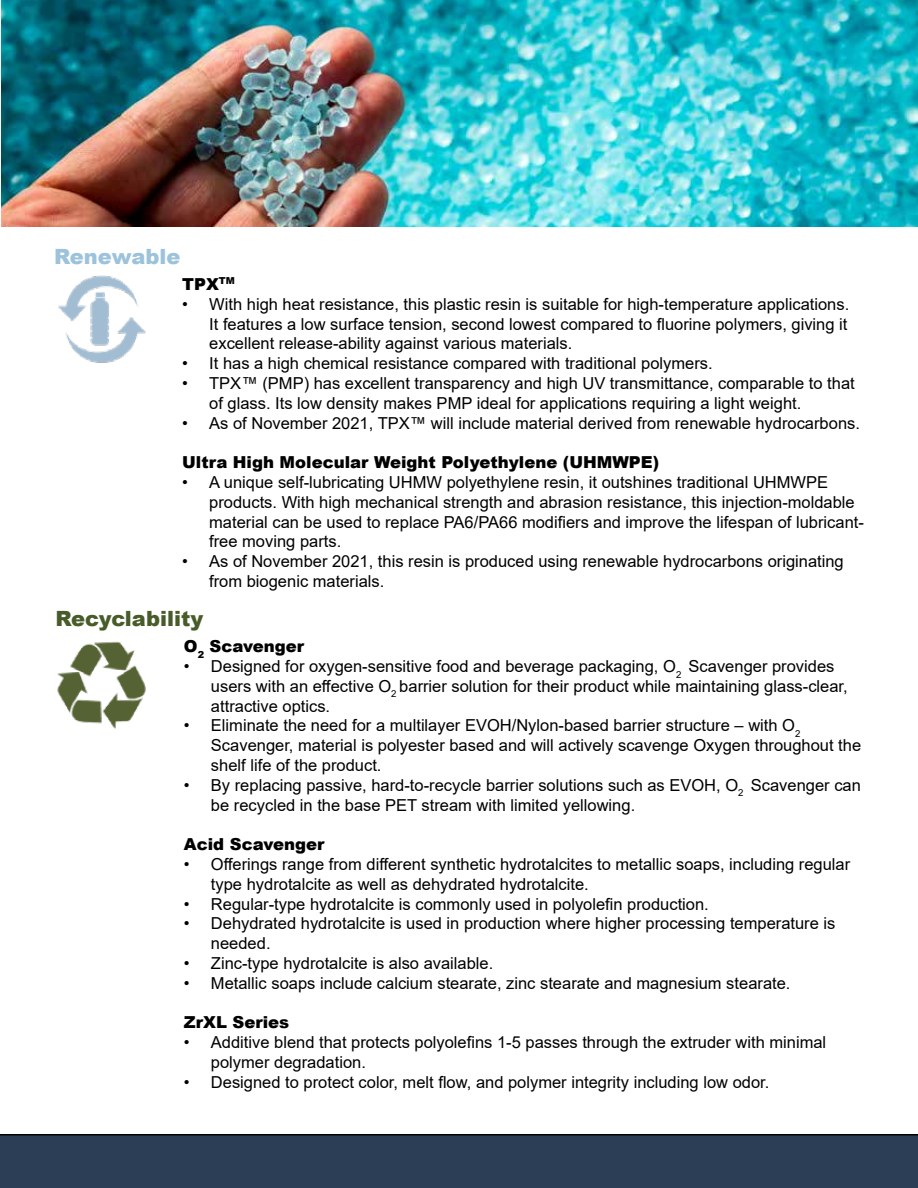
<style>
.page{position:relative;width:918px;height:1188px;background:#fff}
.page>*{position:absolute;margin:0;border:0;box-sizing:border-box;transform-origin:0 0}
.t1{font:900 21px "Arial";color:#485c2a}
.t2{font:900 21px "Arial";color:#9cc3db}
.t3{font:16.5px/19.8px "Arial";color:#000}
.t4{font:900 16.5px "Arial";color:#000}
</style>
<div class="page">
<div style="left:0;top:1134px;width:918px;height:54px;background:#2c3e56"></div>
<img style="left:1px;top:0;width:917px;height:227px">
<img style="left:57px;top:641px;width:89px;height:88px">
<img style="left:58px;top:275px;width:88px;height:88px">
<p class="t2" style="left:54px;top:241px;width:128px">Renewable</p>
<p class="t4" style="left:182px;top:272px;width:54px">TPX<sup>TM</sup></p>
<p class="t3" style="left:209px;top:294px;width:642px;text-align:justify;text-indent:-27px">• With high heat resistance, this plastic resin is suitable for high-temperature applications.<br>It features a low surface tension, second lowest compared to fluorine polymers, giving it excellent release-ability against various materials.</p>
<p class="t3" style="left:182px;top:353px;width:532px">• It has a high chemical resistance compared with traditional polymers.</p>
<p class="t3" style="left:209px;top:373px;width:647px;text-indent:-27px">• TPX™ (PMP) has excellent transparency and high UV transmittance, comparable to that of glass. Its low density makes PMP ideal for applications requiring a light weight.</p>
<p class="t3" style="left:182px;top:413px;width:679px">• As of November 2021, TPX™ will include material derived from renewable hydrocarbons.</p>
<p class="t4" style="left:182px;top:450px;width:478px">Ultra High Molecular Weight Polyethylene (UHMWPE)</p>
<p class="t3" style="left:209px;top:472px;width:656px;text-indent:-27px">• A unique self-lubricating UHMW polyethylene resin, it outshines traditional UHMWPE products. With high mechanical strength and abrasion resistance, this injection-moldable material can be used to replace PA6/PA66 modifiers and improve the lifespan of lubricant&shy;free moving parts.</p>
<p class="t3" style="left:209px;top:551px;width:636px;text-indent:-27px">• As of November 2021, this resin is produced using renewable hydrocarbons originating from biogenic materials.</p>
<p class="t1" style="left:56px;top:604px;width:149px">Recyclability</p>
<p class="t4" style="left:184px;top:634px;width:122px">O<sub>2</sub> Scavenger</p>
<p class="t3" style="left:211px;top:656px;width:638px;text-indent:-27px">• Designed for oxygen-sensitive food and beverage packaging, O<sub>2</sub> Scavenger provides users with an effective O<sub>2</sub> barrier solution for their product while maintaining glass-clear, attractive optics.</p>
<p class="t3" style="left:211px;top:716px;width:652px;text-indent:-27px">• Eliminate the need for a multilayer EVOH/Nylon-based barrier structure – with O<sub>2<br></sub>Scavenger, material is polyester based and will actively scavenge Oxygen throughout the shelf life of the product.</p>
<p class="t3" style="left:211px;top:775px;width:651px;text-indent:-27px">• By replacing passive, hard-to-recycle barrier solutions such as EVOH, O<sub>2</sub> Scavenger can be recycled in the base PET stream with limited yellowing.</p>
<p class="t4" style="left:184px;top:832px;width:142px">Acid Scavenger</p>
<p class="t3" style="left:211px;top:854px;width:641px;text-indent:-27px">• Offerings range from different synthetic hydrotalcites to metallic soaps, including regular type hydrotalcite as well as dehydrated hydrotalcite.</p>
<p class="t3" style="left:184px;top:894px;width:526px">• Regular-type hydrotalcite is commonly used in polyolefin production.</p>
<p class="t3" style="left:211px;top:914px;width:626px;text-indent:-27px">• Dehydrated hydrotalcite is used in production where higher processing temperature is needed.</p>
<p class="t3" style="left:184px;top:953px;width:311px">• Zinc-type hydrotalcite is also available.</p>
<p class="t3" style="left:184px;top:973px;width:608px">• Metallic soaps include calcium stearate, zinc stearate and magnesium stearate.</p>
<p class="t4" style="left:184px;top:1011px;width:107px">ZrXL Series</p>
<p class="t3" style="left:211px;top:1032px;width:617px;text-indent:-27px">• Additive blend that protects polyolefins 1-5 passes through the extruder with minimal polymer degradation.</p>
<p class="t3" style="left:184px;top:1072px;width:587px">• Designed to protect color, melt flow, and polymer integrity including low odor.</p>
</div>
